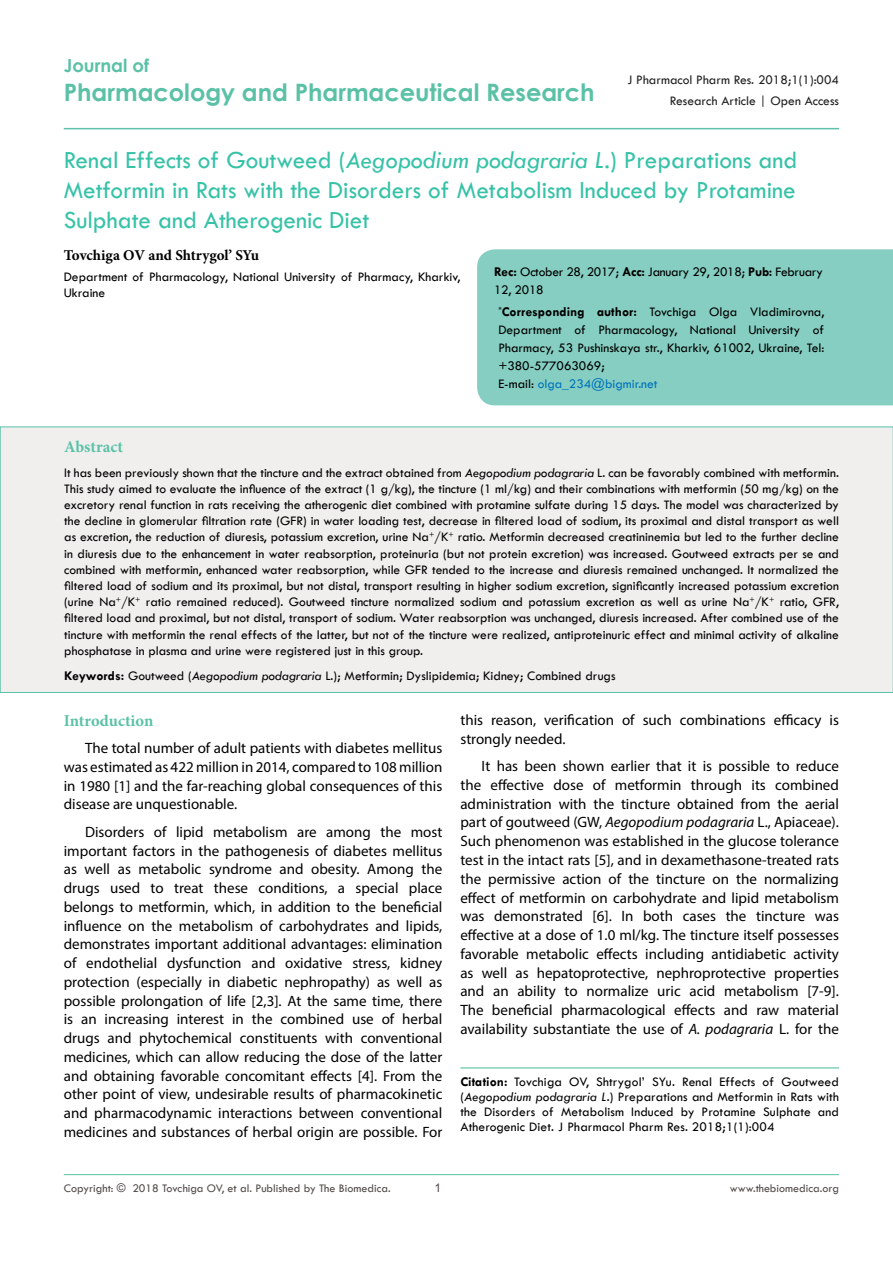
<style>
.page{position:relative;width:893px;height:1263px;background:#fff}
.page>*{position:absolute;margin:0;border:0;box-sizing:border-box;transform-origin:0 0}
.t1{font:25.5px/30px "Tw Cen";color:#36c2a7;text-align:justify}
.t2{font:700 24px "Century Gothic";color:#5ac1a7}
.t3{font:700 18px "Century Gothic";color:#5ac1a7}
.t4{font:700 16.5px "Minion Pro";letter-spacing:-.005em;color:#5bc2a7}
.t5{font:15px/18.8px "Myriad Pro";color:#000;text-align:justify}
.t6{font:700 15px "Minion Pro";letter-spacing:-.005em;color:#000}
.t7{font:13.5px/16.2px "Tw Cen";color:#000;text-align:justify}
.t8{font:13.5px/20.4px "Tw Cen";color:#202020;text-align:right}
.t9{font:13.5px/18.1px "Tw Cen";letter-spacing:-.02em;color:#000}
.t10{font:12px "Tw Cen";color:#524b48}
.t11{font:12px "Arial";color:#524b48}
.s1{font-style:italic}
.s2{font-weight:700}
.s3{color:#0072bc}
</style>
<div class="page">
<hr style="left:64px;top:1174px;width:775px;height:1px;background:#5bc2a7">
<hr style="left:64px;top:128px;width:775px;height:1px;background:#5bc2a7">
<div style="left:0;top:427px;width:893px;height:265px;background:#f0efee"></div>
<div style="left:477px;top:249px;width:416px;height:156px;background:#85cec1"></div>
<hr style="left:460px;top:1067px;width:379px;height:1px;background:#5bc2a7">
<h3 class="t3" style="left:64px;top:52px;width:87px">Journal of</h3>
<h2 class="t2" style="left:64px;top:74px;width:532px">Pharmacology and Pharmaceutical Research</h2>
<p class="t8" style="left:627px;top:70px;width:213px">J Pharmacol Pharm Res. 2018;1(1):004<br>Research Article | Open Access</p>
<h1 class="t1" style="left:64px;top:145px;width:735px">Renal Effects of Goutweed (<span class="s1">Aegopodium podagraria L.</span>) Preparations and Metformin in Rats with the Disorders of Metabolism Induced by Protamine Sulphate and Atherogenic Diet</h1>
<p class="t6" style="left:64px;top:245px;width:197px">Tovchiga OV and Shtrygol’ SYu</p>
<p class="t7" style="left:64px;top:268px;width:398px">Department of Pharmacology, National University of Pharmacy, Kharkiv,<br>Ukraine</p>
<p class="t9" style="left:494px;top:262px;width:330px"><span class="s2">Rec:</span> October 28, 2017; <span class="s2">Acc:</span> January 29, 2018; <span class="s2">Pub:</span> February<br>12, 2018</p>
<p class="t7" style="left:498px;top:303px;width:327px;line-height:18.1px;text-align:left"><sup>*</sup><span class="s2">Corresponding author:</span> Tovchiga Olga Vladimirovna, Department of Pharmacology, National University of Pharmacy, 53 Pushinskaya str., Kharkiv, 61002, Ukraine, Tel: +380-577063069;<br>E-mail: <span class="s3">olga_234@bigmir.net</span></p>
<p class="t4" style="left:64px;top:435px;width:60px">Abstract</p>
<p class="t7" style="left:64px;top:464px;width:776px">It has been previously shown that the tincture and the extract obtained from <span class="s1">Aegopodium podagraria</span> L. can be favorably combined with metformin.<br>This study aimed to evaluate the influence of the extract (1 g/kg), the tincture (1 ml/kg) and their combinations with metformin (50 mg/kg) on the excretory renal function in rats receiving the atherogenic diet combined with protamine sulfate during 15 days. The model was characterized by the decline in glomerular filtration rate (GFR) in water loading test, decrease in filtered load of sodium, its proximal and distal transport as well as excretion, the reduction of diuresis, potassium excretion, urine Na<sup>+</sup>/K<sup>+</sup> ratio. Metformin decreased creatininemia but led to the further decline in diuresis due to the enhancement in water reabsorption, proteinuria (but not protein excretion) was increased. Goutweed extracts per se and combined with metformin, enhanced water reabsorption, while GFR tended to the increase and diuresis remained unchanged. It normalized the filtered load of sodium and its proximal, but not distal, transport resulting in higher sodium excretion, significantly increased potassium excretion (urine Na<sup>+</sup>/K<sup>+</sup> ratio remained reduced). Goutweed tincture normalized sodium and potassium excretion as well as urine Na<sup>+</sup>/K<sup>+</sup> ratio, GFR, filtered load and proximal, but not distal, transport of sodium. Water reabsorption was unchanged, diuresis increased. After combined use of the tincture with metformin the renal effects of the latter, but not of the tincture were realized, antiproteinuric effect and minimal activity of alkaline phosphatase in plasma and urine were registered just in this group.</p>
<p class="t7" style="left:64px;top:667px;width:553px"><span class="s2">Keywords:</span> Goutweed (<span class="s1">Aegopodium podagraria</span> L.); Metformin; Dyslipidemia; Kidney; Combined drugs</p>
<p class="t4" style="left:64px;top:709px;width:91px">Introduction</p>
<p class="t5" style="left:64px;top:738px;width:380px;text-indent:21px">The total number of adult patients with diabetes mellitus was estimated as 422 million in 2014, compared to 108 million in 1980 [1] and the far-reaching global consequences of this disease are unquestionable.</p>
<p class="t5" style="left:64px;top:822px;width:380px;text-indent:21px">Disorders of lipid metabolism are among the most important factors in the pathogenesis of diabetes mellitus as well as metabolic syndrome and obesity. Among the drugs used to treat these conditions, a special place belongs to metformin, which, in addition to the beneficial influence on the metabolism of carbohydrates and lipids, demonstrates important additional advantages: elimination of endothelial dysfunction and oxidative stress, kidney protection (especially in diabetic nephropathy) as well as possible prolongation of life [2,3]. At the same time, there is an increasing interest in the combined use of herbal drugs and phytochemical constituents with conventional medicines, which can allow reducing the dose of the latter and obtaining favorable concomitant effects [4]. From the other point of view, undesirable results of pharmacokinetic and pharmacodynamic interactions between conventional medicines and substances of herbal origin are possible. For</p>
<p class="t5" style="left:460px;top:710px;width:380px">this reason, verification of such combinations efficacy is strongly needed.</p>
<p class="t5" style="left:460px;top:756px;width:380px;text-indent:21px">It has been shown earlier that it is possible to reduce the effective dose of metformin through its combined administration with the tincture obtained from the aerial part of goutweed (GW, <span class="s1">Aegopodium podagraria</span> L., Apiaceae).<br>Such phenomenon was established in the glucose tolerance test in the intact rats [5], and in dexamethasone-treated rats the permissive action of the tincture on the normalizing effect of metformin on carbohydrate and lipid metabolism was demonstrated [6]. In both cases the tincture was effective at a dose of 1.0 ml/kg. The tincture itself possesses favorable metabolic effects including antidiabetic activity as well as hepatoprotective, nephroprotective properties and an ability to normalize uric acid metabolism [7-9].<br>The beneficial pharmacological effects and raw material availability substantiate the use of <span class="s1">A. podagraria</span> L. for the</p>
<p class="t7" style="left:460px;top:1075px;width:380px;line-height:15px"><span class="s2">Citation:</span> Tovchiga OV, Shtrygol’ SYu. Renal Effects of Goutweed (<span class="s1">Aegopodium podagraria L</span>.) Preparations and Metformin in Rats with the Disorders of Metabolism Induced by Protamine Sulphate and Atherogenic Diet. J Pharmacol Pharm Res. 2018;1(1):004</p>
<p class="t10" style="left:64px;top:1181px;width:328px">Copyright: © 2018 Tovchiga OV, et al. Published by The Biomedica.</p>
<p class="t11" style="left:434px;top:1180px;width:8px">1</p>
<p class="t10" style="left:730px;top:1181px;width:111px">www.thebiomedica.org</p>
</div>
